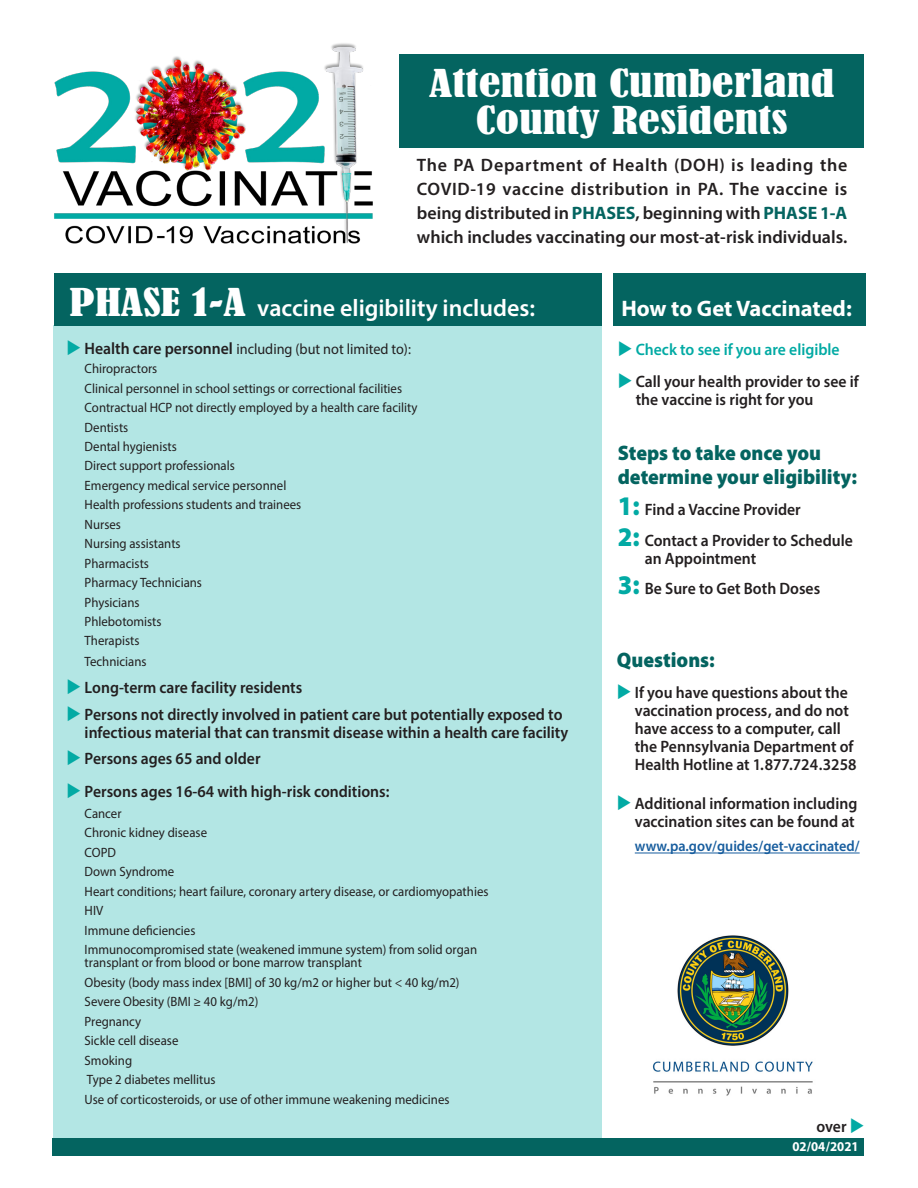
<style>
.page{position:relative;width:918px;height:1188px;background:#fff}
.page>*{position:absolute;margin:0;border:0;box-sizing:border-box;transform-origin:0 0}
.t1{font:condensed 36px "Bernard";color:#fff;scale:1.35 1}
.t2{font:600 24px "Myriad Pro";color:#fff}
.t3{font:700 22.5px "Myriad Pro";color:#fff}
.t4{font:900 21px/24px "Myriad Pro";color:#046460;scale:.95 1}
.t5{font:600 18px/24px "Myriad Pro";color:#231f20;text-align:justify}
.t6{font:600 16.5px/18px "Myriad Pro";color:#231f20;scale:.95 1}
.t7{font:600 16.5px "Myriad Pro";color:#02aaa4;scale:.95 1}
.t8{font:15px "Myriad Pro";color:#231f20;scale:.95 1}
.t9{font:600 15px "Myriad Pro";color:#175d9e;scale:.95 1}
.t10{font:13.5px/13.5px "Myriad Pro";color:#231f20;scale:.95 1}
.t11{font:700 13.5px "Myriad Pro";color:#fff;scale:.95 1}
.s1{font-weight:700;color:#046460}
.s2{font-family:"Bernard";font-weight:400;font-stretch:condensed;font-size:36px}
.s3{color:#02aaa4}
.s4{font-weight:600;font-size:16.5px}
.s5{font-weight:900;font-size:27px;color:#02aaa4}
</style>
<div class="page">
<div style="left:53px;top:325px;width:549px;height:828px;background:#b3e6e4"></div>
<div style="left:400px;top:54px;width:464px;height:94px;background:#046460"></div>
<img style="left:54px;top:43px;width:319px;height:201px">
<div style="left:54px;top:273px;width:548px;height:52px;background:#046460"></div>
<div style="left:53px;top:1138px;width:811px;height:18px;background:#046460"></div>
<div style="left:613px;top:273px;width:253px;height:52px;background:#046460"></div>
<hr style="left:635px;top:853px;width:225px;height:1px;background:#175d9e">
<img style="left:652px;top:935px;width:161px;height:161px">
<p class="t1" style="left:429px;top:62px;width:302px">Attention Cumberland</p>
<p class="t1" style="left:476px;top:100px;width:232px">County Residents</p>
<p class="t5" style="left:417px;top:153px;width:432px">The PA Department of Health (DOH) is leading the COVID-19 vaccine distribution in PA. The vaccine is being distributed in <span class="s1">PHASES</span>, beginning with <span class="s1">PHASE 1-A </span>which includes vaccinating our most-at- risk individuals.</p>
<p class="t2" style="left:70px;top:293px;width:467px"><span class="s2">PHASE 1-A</span> vaccine eligibility includes:</p>
<p class="t8" style="left:67px;top:340px;width:364px"><span class="s3">◆</span> <span class="s4">Health care personnel</span> including (but not limited to):</p>
<p class="t10" style="left:85px;top:362px;width:78px">Chiropractors</p>
<p class="t10" style="left:85px;top:381px;width:336px">Clinical personnel in school settings or correctional facilities</p>
<p class="t10" style="left:85px;top:401px;width:352px">Contractual HCP not directly employed by a health care facility</p>
<p class="t10" style="left:85px;top:420px;width:48px">Dentists</p>
<p class="t10" style="left:85px;top:440px;width:99px">Dental hygienists</p>
<p class="t10" style="left:85px;top:459px;width:160px">Direct support professionals</p>
<p class="t10" style="left:85px;top:478px;width:214px">Emergency medical service personnel</p>
<p class="t10" style="left:85px;top:498px;width:230px">Health professions students and trainees</p>
<p class="t10" style="left:85px;top:517px;width:40px">Nurses</p>
<p class="t10" style="left:85px;top:537px;width:103px">Nursing assistants</p>
<p class="t10" style="left:85px;top:556px;width:69px">Pharmacists</p>
<p class="t10" style="left:85px;top:576px;width:125px">Pharmacy Technicians</p>
<p class="t10" style="left:85px;top:595px;width:59px">Physicians</p>
<p class="t10" style="left:85px;top:615px;width:83px">Phlebotomists</p>
<p class="t10" style="left:85px;top:634px;width:59px">Therapists</p>
<p class="t10" style="left:85px;top:655px;width:67px">Technicians</p>
<p class="t6" style="left:67px;top:678px;width:250px"><span class="s3">◆</span> Long-term care facility residents</p>
<p class="t6" style="left:85px;top:705px;width:511px;text-indent:-18px"><span class="s3">◆</span> Persons not directly involved in patient care but potentially exposed to infectious material that can transmit disease within a health care facility</p>
<p class="t6" style="left:67px;top:749px;width:206px"><span class="s3">◆</span> Persons ages 65 and older</p>
<p class="t6" style="left:67px;top:782px;width:341px"><span class="s3">◆</span> Persons ages 16-64 with high-risk conditions:</p>
<p class="t10" style="left:85px;top:806px;width:40px">Cancer</p>
<p class="t10" style="left:85px;top:826px;width:130px">Chronic kidney disease</p>
<p class="t10" style="left:85px;top:845px;width:35px">COPD</p>
<p class="t10" style="left:85px;top:865px;width:96px">Down Syndrome</p>
<p class="t10" style="left:85px;top:884px;width:427px">Heart conditions; heart failure, coronary artery disease, or cardiomyopathies</p>
<p class="t10" style="left:85px;top:904px;width:21px">HIV</p>
<p class="t10" style="left:85px;top:923px;width:118px">Immune deficiencies</p>
<p class="t10" style="left:85px;top:942px;width:415px">Immunocompromised state (weakened immune system) from solid organ transplant or from blood or bone marrow transplant</p>
<p class="t10" style="left:85px;top:975px;width:396px">Obesity (body mass index [BMI] of 30 kg/m2 or higher but &lt; 40 kg/m2)</p>
<p class="t10" style="left:85px;top:995px;width:184px">Severe Obesity (BMI ≥ 40 kg/m2)</p>
<p class="t10" style="left:85px;top:1014px;width:61px">Pregnancy</p>
<p class="t10" style="left:85px;top:1034px;width:100px">Sickle cell disease</p>
<p class="t10" style="left:85px;top:1053px;width:52px">Smoking</p>
<p class="t10" style="left:87px;top:1073px;width:137px">Type 2 diabetes mellitus</p>
<p class="t10" style="left:85px;top:1092px;width:386px">Use of corticosteroids, or use of other immune weakening medicines</p>
<p class="t3" style="left:621px;top:294px;width:232px">How to Get Vaccinated:</p>
<p class="t7" style="left:618px;top:339px;width:235px">◆ Check to see if you are eligible</p>
<p class="t6" style="left:636px;top:372px;width:236px;text-indent:-18px"><span class="s3">◆</span> Call your health provider to see if the vaccine is right for you</p>
<p class="t4" style="left:618px;top:440px;width:253px">Steps to take once you determine your eligibility:</p>
<p class="t6" style="left:618px;top:500px;width:194px"><span class="s5">1:</span> Find a Vaccine Provider</p>
<p class="t6" style="left:645px;top:531px;width:221px;text-indent:-27px"><span class="s5">2:</span> Contact a Provider to Schedule an Appointment</p>
<p class="t6" style="left:618px;top:579px;width:215px"><span class="s5">3:</span> Be Sure to Get Both Doses</p>
<p class="t4" style="left:617px;top:647px;width:105px">Questions:</p>
<p class="t6" style="left:635px;top:684px;width:235px;text-indent:-18px"><span class="s3">◆</span> If you have questions about the vaccination process, and do not have access to a computer, call the Pennsylvania Department of<br>Health Hotline at 1.877.724.3258</p>
<p class="t6" style="left:617px;top:794px;width:255px;text-align:right"><span class="s3">◆</span> Additional information including vaccination sites can be found at</p>
<p class="t9" style="left:635px;top:837px;width:238px">www.pa.gov/guides/get-vaccinated/</p>
<p class="t6" style="left:816px;top:1117px;width:52px">over <span class="s3">◆</span></p>
<p class="t11" style="left:792px;top:1138px;width:71px">02/04/2021</p>
</div>
